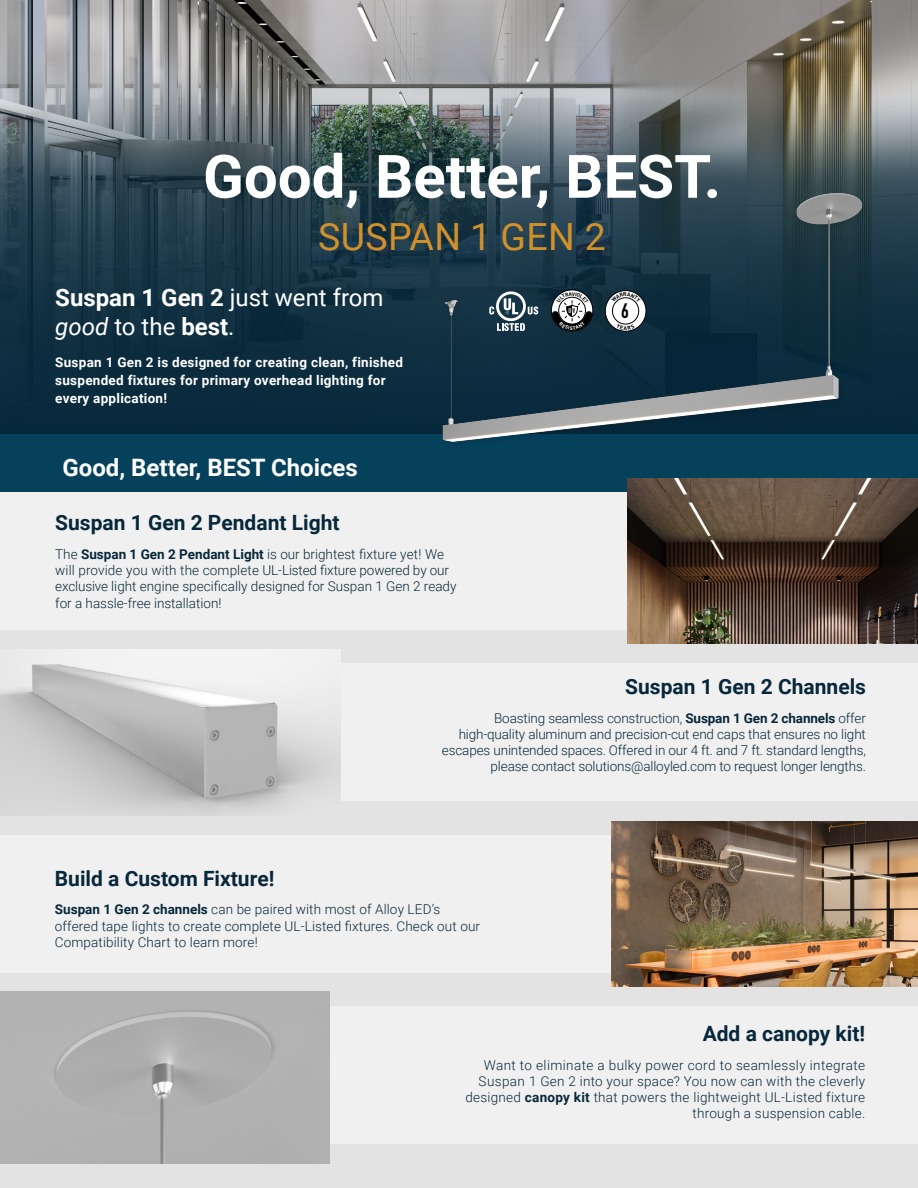
<style>
.page{position:relative;width:918px;height:1188px;background:#fff}
.page>*{position:absolute;margin:0;border:0;box-sizing:border-box;transform-origin:0 0}
.t1{font:700 60px "Roboto";color:#fff}
.t2{font:37.5px "Roboto";letter-spacing:.01em;color:#d1912a}
.t3{font:24px/28.5px "Roboto";color:#fff}
.t4{font:700 24px "Roboto";color:#fff}
.t5{font:700 21px "Roboto";color:#07283b}
.t6{font:700 20.7px "DIN Condensed";color:#000}
.t7{font:300 13.5px/16.2px "Roboto";color:#07283b}
.t8{font:300 13.5px/16.2px "Roboto";letter-spacing:.02em;color:#07283b;text-align:right}
.t9{font:700 13.5px/18px "Roboto";letter-spacing:.02em;color:#fff}
.t10{font:700 6.9px "DIN Condensed";color:#fff}
.s1{font-weight:700}
.s2{font-style:italic}
.s3{color:#000}
</style>
<div class="page">
<img style="left:0;top:0;width:918px;height:434px">
<div style="left:0;top:443px;width:918px;height:745px;background:#e3e3e3"></div>
<div style="left:340px;top:663px;width:578px;height:138px;background:#f0f0f0"></div>
<div style="left:0;top:835px;width:616px;height:138px;background:#f0f0f0"></div>
<div style="left:298px;top:1006px;width:620px;height:137px;background:#f0f0f0"></div>
<div style="left:0;top:492px;width:627px;height:138px;background:#f0f0f0"></div>
<div style="left:0;top:434px;width:918px;height:58px;background:#06415c"></div>
<img style="left:627px;top:478px;width:291px;height:165px">
<img style="left:611px;top:821px;width:307px;height:165px">
<div style="left:0;top:992px;width:329px;height:171px;background:#b1b1b1"></div>
<img style="left:0;top:649px;width:340px;height:166px">
<img style="left:416px;top:183px;width:450px;height:259px">
<div style="left:605px;top:291px;width:41px;height:40px;background:#fff;border-radius:50%"></div>
<div style="left:605px;top:290px;width:41px;height:42px;border:1px solid #000;border-radius:50%"></div>
<div style="left:612px;top:297px;width:27px;height:28px;border:1px solid #000;border-radius:50%"></div>
<svg style="left:551px;top:290px;width:42px;height:41px"></svg>
<div style="left:551px;top:289px;width:42px;height:43px;border:1px solid #000;border-radius:50%"></div>
<svg style="left:497px;top:323px;width:28px;height:8px"></svg>
<svg style="left:528px;top:306px;width:10px;height:9px"></svg>
<div style="left:496px;top:291px;width:30px;height:30px;border:3px solid #fff;border-radius:50%"></div>
<svg style="left:504px;top:298px;width:14px;height:16px"></svg>
<svg style="left:489px;top:306px;width:5px;height:9px"></svg>
<svg style="left:611px;top:292px;width:30px;height:10px"></svg>
<svg style="left:616px;top:323px;width:19px;height:7px"></svg>
<svg style="left:550px;top:292px;width:44px;height:41px"></svg>
<h1 class="t1" style="left:203px;top:134px;width:520px">Good, Better, BEST.</h1>
<h2 class="t2" style="left:318px;top:210px;width:289px">SUSPAN 1 GEN 2</h2>
<h3 class="t3" style="left:55px;top:282px;width:330px"><span class="s1">Suspan 1 Gen 2</span> just went from <span class="s2">good</span> to the <span class="s1">best</span>.</h3>
<p class="t9" style="left:55px;top:353px;width:349px">Suspan 1 Gen 2 is designed for creating clean, finished suspended fixtures for primary overhead lighting for every application!</p>
<p class="t10" style="left:569px;top:306px;width:8px">U<span class="s3">V</span></p>
<h3 class="t6" style="left:621px;top:297px;width:9px">6</h3>
<h3 class="t4" style="left:62px;top:451px;width:297px">Good, Better, BEST Choices</h3>
<h3 class="t5" style="left:55px;top:508px;width:286px">Suspan 1 Gen 2 Pendant Light</h3>
<p class="t7" style="left:55px;top:546px;width:403px">The <span class="s1">Suspan 1 Gen 2 Pendant Light</span> is our brightest fixture yet! We will provide you with the complete UL-Listed fixture powered by our exclusive light engine specifically designed for Suspan 1 Gen 2 ready for a hassle-free installation!</p>
<h3 class="t5" style="left:625px;top:672px;width:242px">Suspan 1 Gen 2 Channels</h3>
<h3 class="t5" style="left:55px;top:864px;width:221px">Build a Custom Fixture!</h3>
<p class="t7" style="left:442px;top:709px;width:426px;text-align:right">Boasting seamless construction, <span class="s1">Suspan 1 Gen 2 channels</span> offer high-quality aluminum and precision-cut end caps that ensures no light escapes unintended spaces. Offered in our 4 ft. and 7 ft. standard lengths, please contact solutions@alloyled.com to request longer lengths.</p>
<p class="t7" style="left:55px;top:901px;width:427px"><span class="s1">Suspan 1 Gen 2 channels</span> can be paired with most of Alloy LED’s offered tape lights to create complete UL-Listed fixtures. Check out our<br>Compatibility Chart to learn more!</p>
<h3 class="t5" style="left:703px;top:1019px;width:164px">Add a canopy kit!</h3>
<p class="t8" style="left:465px;top:1056px;width:401px">Want to eliminate a bulky power cord to seamlessly integrate Suspan 1 Gen 2 into your space? You now can with the cleverly designed <span class="s1">canopy kit</span> that powers the lightweight UL-Listed fixture through a suspension cable.</p>
</div>
